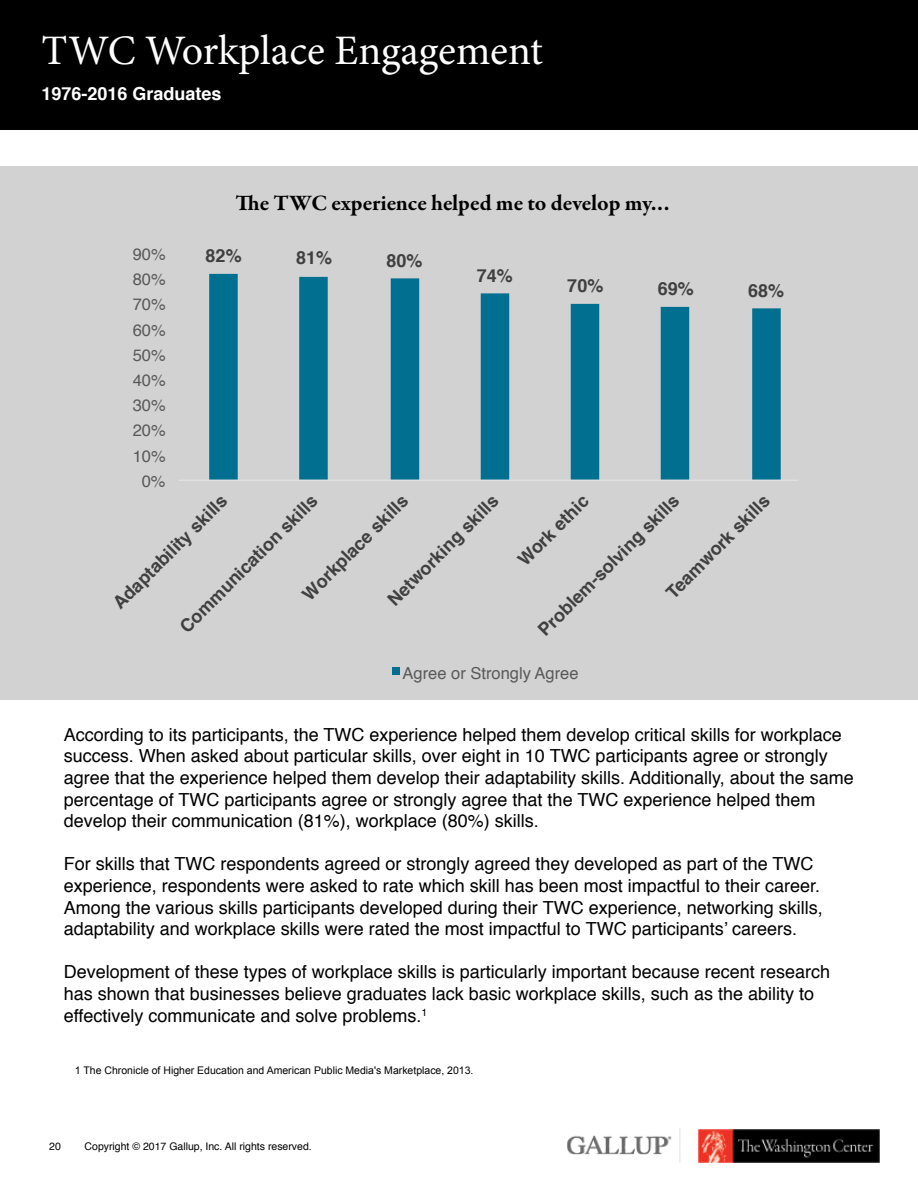
<style>
.page{position:relative;width:918px;height:1188px;background:#fff}
.page>*{position:absolute;margin:0;border:0;box-sizing:border-box;transform-origin:0 0}
.t1{font:42px "Minion Pro";letter-spacing:-.005em;color:#fff}
.t2{font:700 22.5px "Garamond Premr Pro";letter-spacing:-.005em;color:#000}
.t3{font:18px/21.6px "Helvetica";color:#000}
.t4{font:700 18px "Helvetica";color:#404040}
.t5{font:700 18px "Helvetica";color:#fff}
.t6{font:16.5px "Helvetica";color:#595959}
.t7{font:10.5px "Arial";color:#000}
.t8{font:10.5px "Helvetica";color:#000}
</style>
<div class="page">
<img style="left:567px;top:1128px;width:114px;height:35px">
<img style="left:699px;top:1130px;width:181px;height:32px">
<div style="left:0;top:0;width:918px;height:130px;background:#000"></div>
<div style="left:0;top:166px;width:918px;height:534px;background:#d2d2d3"></div>
<svg style="left:209px;top:274px;width:572px;height:206px"></svg>
<hr style="left:178px;top:480px;width:621px;height:1px;background:#e0e0e0">
<div style="left:392px;top:667px;width:8px;height:8px;background:#006f90"></div>
<h1 class="t1" style="left:41px;top:23px;width:503px">TWC Workplace Engagement</h1>
<p class="t5" style="left:41px;top:86px;width:182px">1976-2016 Graduates</p>
<p class="t6" style="left:133px;top:247px;width:35px">90%</p>
<p class="t4" style="left:140px;top:257px;width:38px">82%</p>
<p class="t6" style="left:133px;top:273px;width:35px">80%</p>
<p class="t6" style="left:133px;top:298px;width:35px">70%</p>
<p class="t6" style="left:133px;top:323px;width:35px">60%</p>
<p class="t6" style="left:133px;top:348px;width:35px">50%</p>
<p class="t6" style="left:133px;top:373px;width:35px">40%</p>
<p class="t6" style="left:133px;top:399px;width:35px">30%</p>
<p class="t6" style="left:133px;top:424px;width:35px">20%</p>
<p class="t6" style="left:133px;top:449px;width:35px">10%</p>
<p class="t6" style="left:142px;top:474px;width:25px">0%</p>
<p class="t2" style="left:236px;top:189px;width:436px">The TWC experience helped me to develop my…</p>
<p class="t4" style="left:206px;top:248px;width:38px">82%</p>
<p class="t4" style="left:296px;top:250px;width:38px">81%</p>
<p class="t4" style="left:386px;top:253px;width:38px">80%</p>
<p class="t4" style="left:477px;top:268px;width:38px">74%</p>
<p class="t4" style="left:567px;top:278px;width:38px">70%</p>
<p class="t4" style="left:658px;top:281px;width:38px">69%</p>
<p class="t4" style="left:748px;top:283px;width:38px">68%</p>
<p class="t4" style="left:385px;top:597px;width:150px;rotate:-45deg">Networking skills</p>
<p class="t4" style="left:516px;top:557px;width:93px;rotate:-45deg">Work ethic</p>
<p class="t4" style="left:536px;top:628px;width:193px;rotate:-45deg">Problem-solving skills</p>
<p class="t4" style="left:111px;top:601px;width:155px;rotate:-45deg">Adaptability skills</p>
<p class="t4" style="left:178px;top:624px;width:188px;rotate:-45deg">Communication skills</p>
<p class="t4" style="left:300px;top:592px;width:142px;rotate:-45deg">Workplace skills</p>
<p class="t4" style="left:664px;top:590px;width:139px;rotate:-45deg">Teamwork skills</p>
<p class="t6" style="left:468px;top:658px;width:178px">Agree or Strongly Agree</p>
<p class="t6" style="left:403px;top:667px;width:178px">Agree or Strongly Agree</p>
<p class="t3" style="left:64px;top:725px;width:792px">According to its participants, the TWC experience helped them develop critical skills for workplace success. When asked about particular skills, over eight in 10 TWC participants agree or strongly agree that the experience helped them develop their adaptability skills. Additionally, about the same percentage of TWC participants agree or strongly agree that the TWC experience helped them develop their communication (81%), workplace (80%) skills.</p>
<p class="t3" style="left:64px;top:855px;width:761px">For skills that TWC respondents agreed or strongly agreed they developed as part of the TWC experience, respondents were asked to rate which skill has been most impactful to their career.<br>Among the various skills participants developed during their TWC experience, networking skills, adaptability and workplace skills were rated the most impactful to TWC participants’ careers.</p>
<p class="t3" style="left:64px;top:963px;width:768px">Development of these types of workplace skills is particularly important because recent research has shown that businesses believe graduates lack basic workplace skills, such as the ability to effectively communicate and solve problems.<sup>1</sup></p>
<p class="t7" style="left:75px;top:1065px;width:400px">1 The Chronicle of Higher Education and American Public Media's Marketplace, 2013.</p>
<p class="t8" style="left:49px;top:1142px;width:13px">20</p>
<p class="t8" style="left:85px;top:1142px;width:229px">Copyright © 2017 Gallup, Inc. All rights reserved.</p>
</div>
